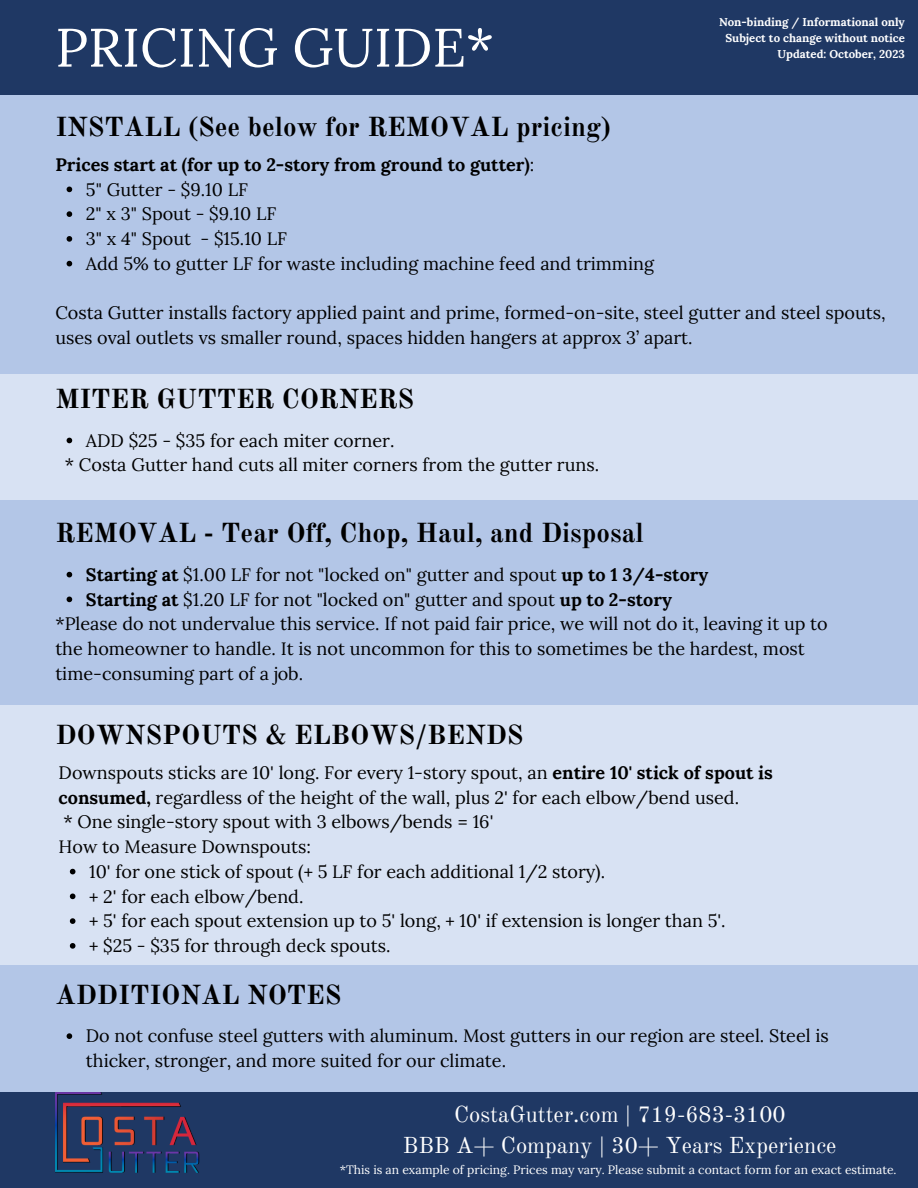
<style>
.page{position:relative;width:918px;height:1188px;background:#1f3864}
.page>*{position:absolute;margin:0;border:0;box-sizing:border-box;transform-origin:0 0}
.t1{font:54px "Lora";color:#fff}
.t2{font:700 27px "Old Standard";color:#000}
.t3{font:22.65px "Old Standard";color:#fff}
.t4{font:18px/24.8px "Lora";color:#000}
.t5{font:700 18px "Lora";color:#000}
.t6{font:12.15px "Lora";color:#fff}
.t7{font:700 11.4px/15.8px "Lora";color:#fff;text-align:right}
.s1{font-weight:400}
.s2{font-weight:700}
</style>
<div class="page">
<div style="left:0;top:934px;width:918px;height:158px;background:#b3c6e7"></div>
<svg style="left:67px;top:1033px;width:5px;height:6px"></svg>
<div style="left:0;top:353px;width:918px;height:234px;background:#d8e2f3"></div>
<div style="left:0;top:96px;width:918px;height:278px;background:#b3c6e7"></div>
<div style="left:0;top:685px;width:918px;height:280px;background:#d8e2f3"></div>
<svg style="left:70px;top:869px;width:5px;height:5px"></svg>
<svg style="left:70px;top:894px;width:5px;height:5px"></svg>
<svg style="left:70px;top:918px;width:5px;height:6px"></svg>
<svg style="left:70px;top:943px;width:5px;height:6px"></svg>
<div style="left:0;top:501px;width:918px;height:204px;background:#b3c6e7"></div>
<svg style="left:67px;top:187px;width:5px;height:5px"></svg>
<svg style="left:67px;top:211px;width:5px;height:6px"></svg>
<svg style="left:67px;top:236px;width:5px;height:6px"></svg>
<svg style="left:67px;top:261px;width:5px;height:5px"></svg>
<svg style="left:67px;top:438px;width:5px;height:5px"></svg>
<svg style="left:67px;top:572px;width:5px;height:5px"></svg>
<svg style="left:67px;top:597px;width:5px;height:5px"></svg>
<img style="left:55px;top:1092px;width:145px;height:81px">
<h1 class="t1" style="left:55px;top:12px;width:440px">PRICING GUIDE*</h1>
<p class="t7" style="left:719px;top:14px;width:187px">Non-binding / Informational only<br>Subject to change without notice<br>Updated: October, 2023</p>
<h2 class="t2" style="left:55px;top:110px;width:557px">INSTALL (See below for REMOVAL pricing)</h2>
<p class="t5" style="left:55px;top:153px;width:480px">Prices start at (for up to 2-story from ground to gutter)<span class="s1">:</span></p>
<h4 class="t4" style="left:86px;top:177px;width:164px">5" Gutter - $9.10 LF</h4>
<h3 class="t4" style="left:86px;top:201px;width:192px">2" x 3" Spout - $9.10 LF</h3>
<p class="t4" style="left:86px;top:226px;width:203px">3" x 4" Spout - $15.10 LF</p>
<p class="t4" style="left:86px;top:251px;width:570px">Add 5% to gutter LF for waste including machine feed and trimming</p>
<h4 class="t4" style="left:55px;top:300px;width:832px">Costa Gutter installs factory applied paint and prime, formed-on-site, steel gutter and steel spouts, uses oval outlets vs smaller round, spaces hidden hangers at approx 3’ apart.</h4>
<h2 class="t2" style="left:55px;top:383px;width:361px">MITER GUTTER CORNERS</h2>
<h4 class="t4" style="left:86px;top:428px;width:310px">ADD $25 - $35 for each miter corner.</h4>
<p class="t4" style="left:65px;top:452px;width:536px">* Costa Gutter hand cuts all miter corners from the gutter runs.</p>
<p class="t2" style="left:55px;top:517px;width:590px">REMOVAL - Tear Off, Chop, Haul, and Disposal</p>
<p class="t4" style="left:86px;top:562px;width:624px"><span class="s2">Starting at</span> $1.00 LF for not "locked on" gutter and spout <span class="s2">up to 1 3/4-story</span></p>
<p class="t4" style="left:86px;top:587px;width:588px"><span class="s2">Starting at</span> $1.20 LF for not "locked on" gutter and spout <span class="s2">up to 2-story</span></p>
<h2 class="t4" style="left:55px;top:611px;width:774px">*Please do not undervalue this service. If not paid fair price, we will not do it, leaving it up to the homeowner to handle. It is not uncommon for this to sometimes be the hardest, most time-consuming part of a job.</h2>
<h4 class="t2" style="left:55px;top:719px;width:470px">DOWNSPOUTS &amp; ELBOWS/BENDS</h4>
<p class="t4" style="left:59px;top:760px;width:716px">Downspouts sticks are 10' long. For every 1-story spout, an <span class="s2">entire 10' stick of spout is consumed,</span> regardless of the height of the wall, plus 2' for each elbow/bend used.<br>* One single-story spout with 3 elbows/bends = 16'<br>How to Measure Downspouts:</p>
<p class="t4" style="left:89px;top:859px;width:518px">10' for one stick of spout (+ 5 LF for each additional 1/2 story).</p>
<p class="t4" style="left:89px;top:884px;width:216px">+ 2' for each elbow/bend.</p>
<p class="t4" style="left:89px;top:908px;width:638px">+ 5' for each spout extension up to 5' long, + 10' if extension is longer than 5'.</p>
<p class="t4" style="left:89px;top:933px;width:303px">+ $25 - $35 for through deck spouts.</p>
<h5 class="t2" style="left:55px;top:978px;width:288px">ADDITIONAL NOTES</h5>
<h3 class="t4" style="left:86px;top:1023px;width:744px">Do not confuse steel gutters with aluminum. Most gutters in our region are steel. Steel is thicker, stronger, and more suited for our climate.</h3>
<p class="t3" style="left:454px;top:1101px;width:333px">CostaGutter.com | 719-683-3100</p>
<p class="t3" style="left:403px;top:1132px;width:435px">BBB A+ Company | 30+ Years Experience</p>
<p class="t6" style="left:340px;top:1161px;width:558px">*This is an example of pricing. Prices may vary. Please submit a contact form for an exact estimate.</p>
</div>
